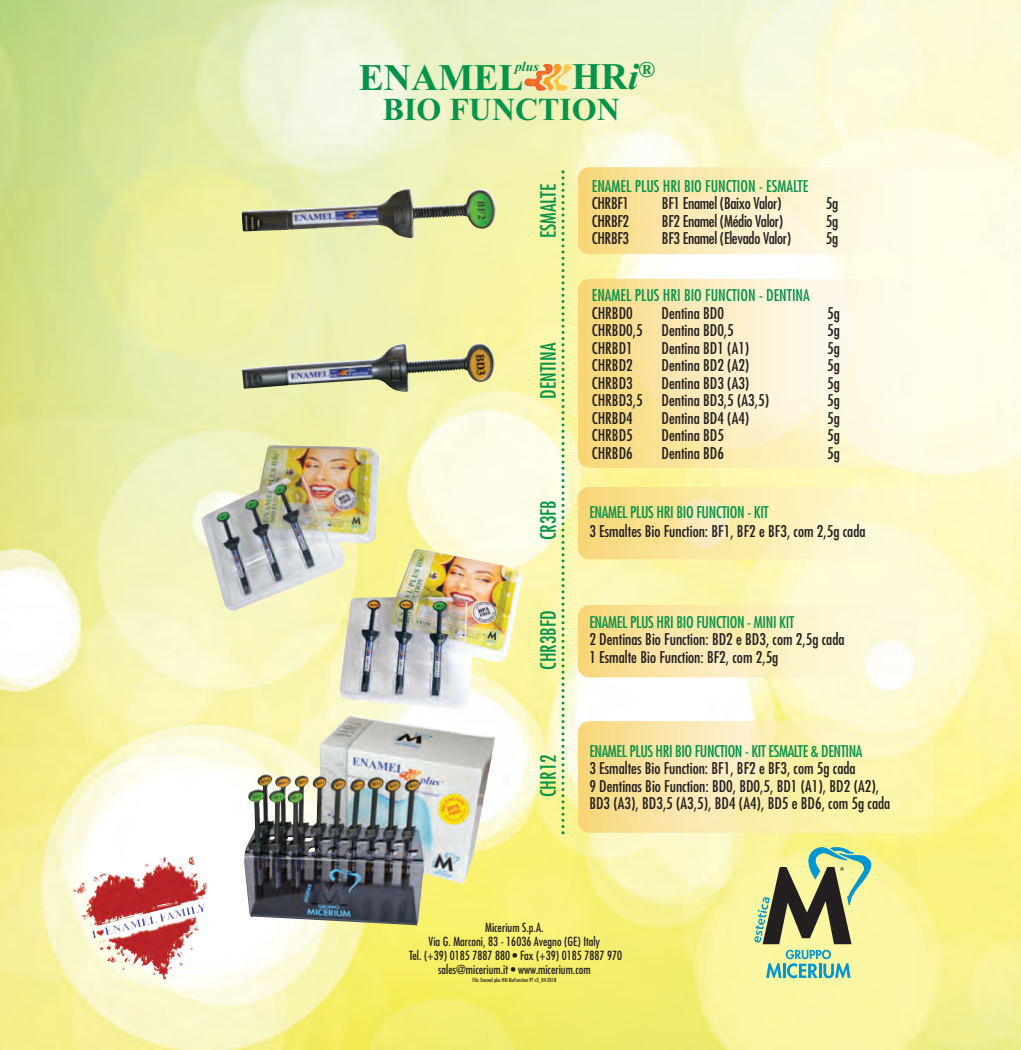
<style>
.page{position:relative;width:1021px;height:1050px;background:#fff}
.page>*{position:absolute;margin:0;border:0;box-sizing:border-box;transform-origin:0 0}
.t1{font:700 37.45px "Times New Roman";color:#06934a}
.t2{font:700 32.02px "Times New Roman";color:#06934a}
.t3{font:700 22.57px "Times New Roman";color:#06934a}
.t4{font:condensed 20.65px "Futura Std";color:#06934a}
.t5{font:condensed 15.75px/17.5px "Futura Std";color:#231f20}
.t6{font:condensed 15.75px "Futura Std";letter-spacing:-.02em;color:#06934a}
.t7{font:condensed 15.75px "Futura Std";letter-spacing:-.02em;color:#231f20}
.t8{font:condensed 15.75px "Futura Std";color:#06934a}
.t9{font:italic 700 13.83px "Times New Roman";color:#06934a}
.t10{font:condensed 12.25px/14px "Futura Std";color:#231f20;text-align:center}
.t11{font:condensed 5.42px "Futura Std";color:#231f20}
.s1{font-style:italic}
</style>
<div class="page">
<img style="left:0;top:0;width:1020px;height:1049px">
<img style="left:72px;top:880px;width:20px;height:39px">
<svg style="left:766px;top:949px;width:84px;height:28px;background:#a3d4b2"></svg>
<svg style="left:754px;top:844px;width:117px;height:99px;background:#a6ad7c"></svg>
<svg style="left:561px;top:170px;width:3px;height:664px;background:#aad692"></svg>
<svg style="left:577px;top:167px;width:355px;height:87px;background:#fbeec0"></svg>
<svg style="left:577px;top:278px;width:355px;height:190px;background:#fbeec1"></svg>
<svg style="left:577px;top:486px;width:355px;height:73px;background:#fbecaf"></svg>
<svg style="left:577px;top:720px;width:355px;height:112px;background:#faecaa"></svg>
<svg style="left:577px;top:604px;width:355px;height:73px;background:#fbedbb"></svg>
<img style="left:201px;top:444px;width:178px;height:168px">
<img style="left:241px;top:188px;width:256px;height:51px">
<img style="left:242px;top:343px;width:252px;height:49px">
<img style="left:524px;top:64px;width:29px;height:27px">
<img style="left:244px;top:714px;width:251px;height:211px">
<img style="left:339px;top:548px;width:183px;height:161px">
<p class="t9" style="left:515px;top:58px;width:25px">plus</p>
<h3 class="t3" style="left:638px;top:55px;width:18px">®</h3>
<h1 class="t1" style="left:359px;top:56px;width:166px">ENAMEL</h1>
<h1 class="t1" style="left:571px;top:54px;width:68px">HR<span class="s1">i</span></h1>
<h2 class="t2" style="left:383px;top:91px;width:238px">BIO FUNCTION</h2>
<h3 class="t4" style="left:538px;top:238px;width:55px;rotate:-90deg">ESMALTE</h3>
<h3 class="t4" style="left:538px;top:398px;width:57px;rotate:-90deg">DENTINA</h3>
<p class="t8" style="left:591px;top:178px;width:218px">ENAMEL PLUS HRI BIO FUNCTION - ESMALTE</p>
<p class="t5" style="left:591px;top:195px;width:39px">CHRBF1</p>
<p class="t7" style="left:662px;top:196px;width:121px">BF1 Enamel (Baixo Valor)</p>
<p class="t5" style="left:825px;top:195px;width:14px">5g</p>
<p class="t5" style="left:591px;top:213px;width:39px">CHRBF2</p>
<p class="t7" style="left:662px;top:213px;width:123px">BF2 Enamel (Médio Valor)</p>
<p class="t5" style="left:825px;top:213px;width:14px">5g</p>
<p class="t5" style="left:591px;top:230px;width:39px">CHRBF3</p>
<p class="t7" style="left:662px;top:231px;width:131px">BF3 Enamel (Elevado Valor)</p>
<p class="t5" style="left:825px;top:230px;width:14px">5g</p>
<p class="t8" style="left:591px;top:288px;width:220px">ENAMEL PLUS HRI BIO FUNCTION - DENTINA</p>
<p class="t5" style="left:591px;top:305px;width:43px">CHRBD0</p>
<p class="t5" style="left:661px;top:305px;width:64px">Dentina BD0</p>
<p class="t5" style="left:827px;top:305px;width:14px">5g</p>
<p class="t5" style="left:591px;top:322px;width:144px">CHRBD0,5 Dentina BD0,5</p>
<p class="t5" style="left:827px;top:322px;width:14px">5g</p>
<p class="t5" style="left:591px;top:340px;width:43px">CHRBD1</p>
<p class="t5" style="left:661px;top:340px;width:89px">Dentina BD1 (A1)</p>
<p class="t5" style="left:827px;top:340px;width:14px">5g</p>
<p class="t5" style="left:591px;top:357px;width:43px">CHRBD2</p>
<p class="t5" style="left:661px;top:357px;width:89px">Dentina BD2 (A2)</p>
<p class="t5" style="left:827px;top:357px;width:14px">5g</p>
<p class="t5" style="left:591px;top:375px;width:43px">CHRBD3</p>
<p class="t5" style="left:661px;top:375px;width:89px">Dentina BD3 (A3)</p>
<p class="t5" style="left:827px;top:375px;width:14px">5g</p>
<p class="t5" style="left:591px;top:392px;width:179px">CHRBD3,5 Dentina BD3,5 (A3,5)</p>
<p class="t5" style="left:827px;top:392px;width:14px">5g</p>
<p class="t5" style="left:591px;top:410px;width:43px">CHRBD4</p>
<p class="t5" style="left:661px;top:410px;width:89px">Dentina BD4 (A4)</p>
<p class="t5" style="left:827px;top:410px;width:14px">5g</p>
<p class="t5" style="left:591px;top:427px;width:43px">CHRBD5</p>
<p class="t5" style="left:661px;top:427px;width:64px">Dentina BD5</p>
<p class="t5" style="left:827px;top:427px;width:14px">5g</p>
<p class="t5" style="left:591px;top:445px;width:43px">CHRBD6</p>
<p class="t5" style="left:661px;top:445px;width:64px">Dentina BD6</p>
<p class="t5" style="left:827px;top:445px;width:14px">5g</p>
<h3 class="t4" style="left:538px;top:540px;width:42px;rotate:-90deg">CR3FB</h3>
<p class="t6" style="left:589px;top:505px;width:181px">ENAMEL PLUS HRI BIO FUNCTION - KIT</p>
<p class="t5" style="left:589px;top:523px;width:278px">3 Esmaltes Bio Function: BF1, BF2 e BF3, com 2,5g cada</p>
<h3 class="t4" style="left:538px;top:669px;width:61px;rotate:-90deg">CHR3BFD</h3>
<h3 class="t4" style="left:538px;top:797px;width:44px;rotate:-90deg">CHR12</h3>
<p class="t6" style="left:589px;top:614px;width:206px">ENAMEL PLUS HRI BIO FUNCTION - MINI KIT</p>
<p class="t5" style="left:589px;top:631px;width:257px">2 Dentinas Bio Function: BD2 e BD3, com 2,5g cada<br>1 Esmalte Bio Function: BF2, com 2,5g</p>
<p class="t6" style="left:589px;top:743px;width:274px">ENAMEL PLUS HRI BIO FUNCTION - KIT ESMALTE &amp; DENTINA</p>
<p class="t5" style="left:589px;top:760px;width:302px">3 Esmaltes Bio Function: BF1, BF2 e BF3, com 5g cada<br>9 Dentinas Bio Function: BD0, BD0,5, BD1 (A1), BD2 (A2),<br>BD3 (A3), BD3,5 (A3,5), BD4 (A4), BD5 e BD6, com 5g cada</p>
<p class="t10" style="left:409px;top:920px;width:214px">Micerium S.p.A.<br>Via G. Marconi, 83 - 16036 Avegno (GE) Italy<br>Tel. (+39) 0185 7887 880 • Fax (+39) 0185 7887 970 sales@micerium.it • www.micerium.com</p>
<p class="t11" style="left:472px;top:977px;width:85px">File: Enamel plus HRi BioFunction PT v3_04-2018</p>
</div>
